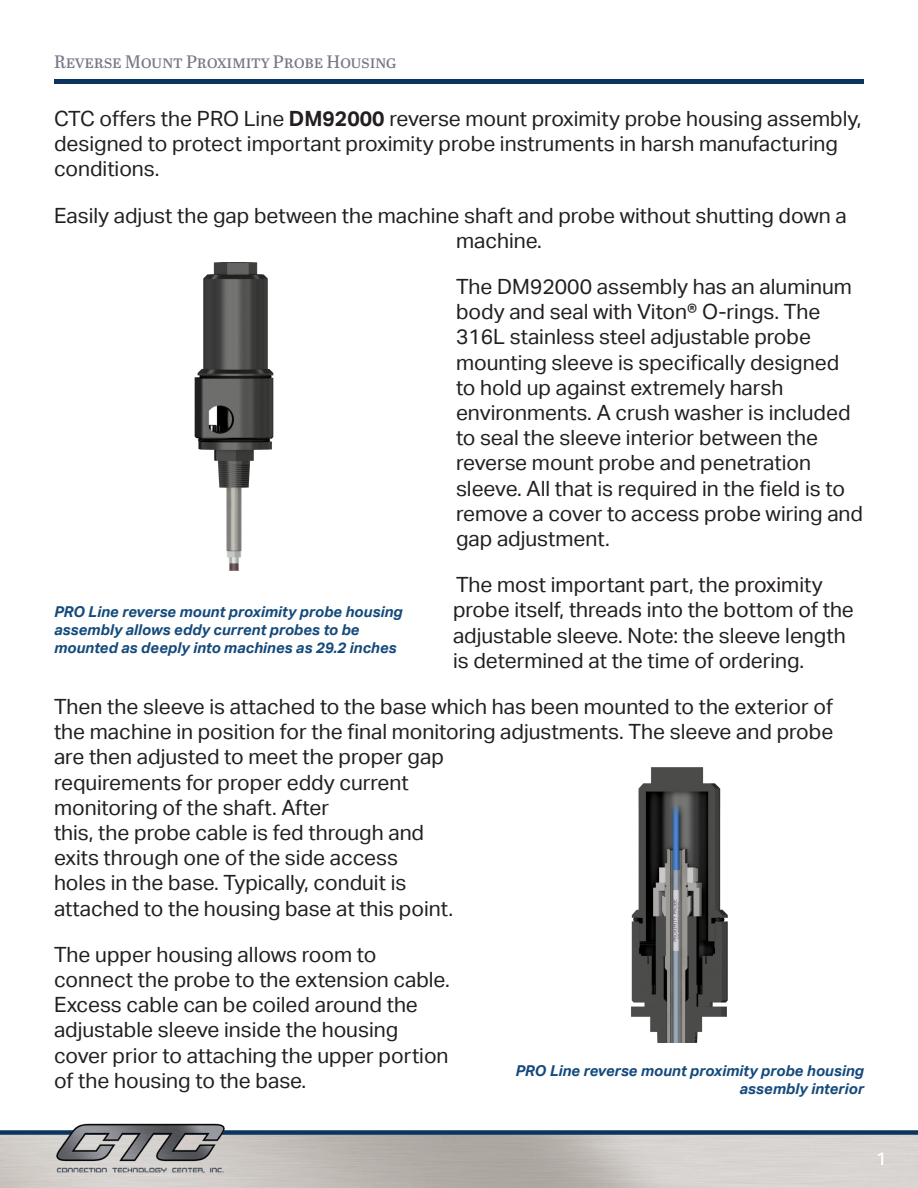
<style>
.page{position:relative;width:918px;height:1188px;background:#fff}
.page>*{position:absolute;margin:0;border:0;box-sizing:border-box;transform-origin:0 0}
.Body{font:21px/25.2px "Aktiv Grotesk";color:#231f20}
.t1{font:18px "Abril Text";letter-spacing:-.015em;color:#767885}
.t2{font:18px "Aktiv Grotesk";color:#fff}
.Body-2{font:italic 700 15px/18px "Aktiv Grotesk";color:#144a7c}
.s1{font-weight:700}
</style>
<div class="page">
<div style="left:0;top:1130px;width:918px;height:5px;background:#0a355e"></div>
<img style="left:54px;top:1123px;width:172px;height:65px">
<div style="left:54px;top:79px;width:810px;height:5px;background:#0a355e"></div>
<img style="left:194px;top:262px;width:80px;height:309px">
<img style="left:631px;top:767px;width:97px;height:275px">
<p class="t1" style="left:54px;top:49px;width:344px">Reverse Mount Proximity Probe Housing</p>
<p class="Body" style="left:54px;top:106px;width:809px">CTC offers the PRO Line <span class="s1">DM92000</span> reverse mount proximity probe housing assembly, designed to protect important proximity probe instruments in harsh manufacturing conditions.</p>
<p class="Body" style="left:456px;top:203px;width:392px;text-indent:-402px">Easily adjust the gap between the machine shaft and probe without shutting down a machine.</p>
<p class="Body" style="left:456px;top:274px;width:409px">The DM92000 assembly has an aluminum body and seal with Viton® O-rings. The 316L stainless steel adjustable probe mounting sleeve is specifically designed to hold up against extremely harsh environments. A crush washer is included to seal the sleeve interior between the reverse mount probe and penetration sleeve. All that is required in the field is to remove a cover to access probe wiring and gap adjustment.</p>
<p class="Body" style="left:453px;top:572px;width:402px">The most important part, the proximity probe itself, threads into the bottom of the adjustable sleeve. Note: the sleeve length is determined at the time of ordering.</p>
<p class="Body" style="left:54px;top:694px;width:781px">Then the sleeve is attached to the base which has been mounted to the exterior of the machine in position for the final monitoring adjustments. The sleeve and probe are then adjusted to meet the proper gap<br>requirements for proper eddy current<br>monitoring of the shaft. After<br>this, the probe cable is fed through and<br>exits through one of the side access<br>holes in the base. Typically, conduit is<br>attached to the housing base at this point.</p>
<p class="Body" style="left:54px;top:942px;width:397px">The upper housing allows room to connect the probe to the extension cable.<br>Excess cable can be coiled around the adjustable sleeve inside the housing cover prior to attaching the upper portion of the housing to the base.</p>
<p class="Body-2" style="left:54px;top:603px;width:350px">PRO Line reverse mount proximity probe housing assembly allows eddy current probes to be mounted as deeply into machines as 29.2 inches</p>
<p class="Body-2" style="left:515px;top:1062px;width:350px;text-align:right">PRO Line reverse mount proximity probe housing assembly interior</p>
<p class="t2" style="left:876px;top:1148px;width:12px">1</p>
</div>
